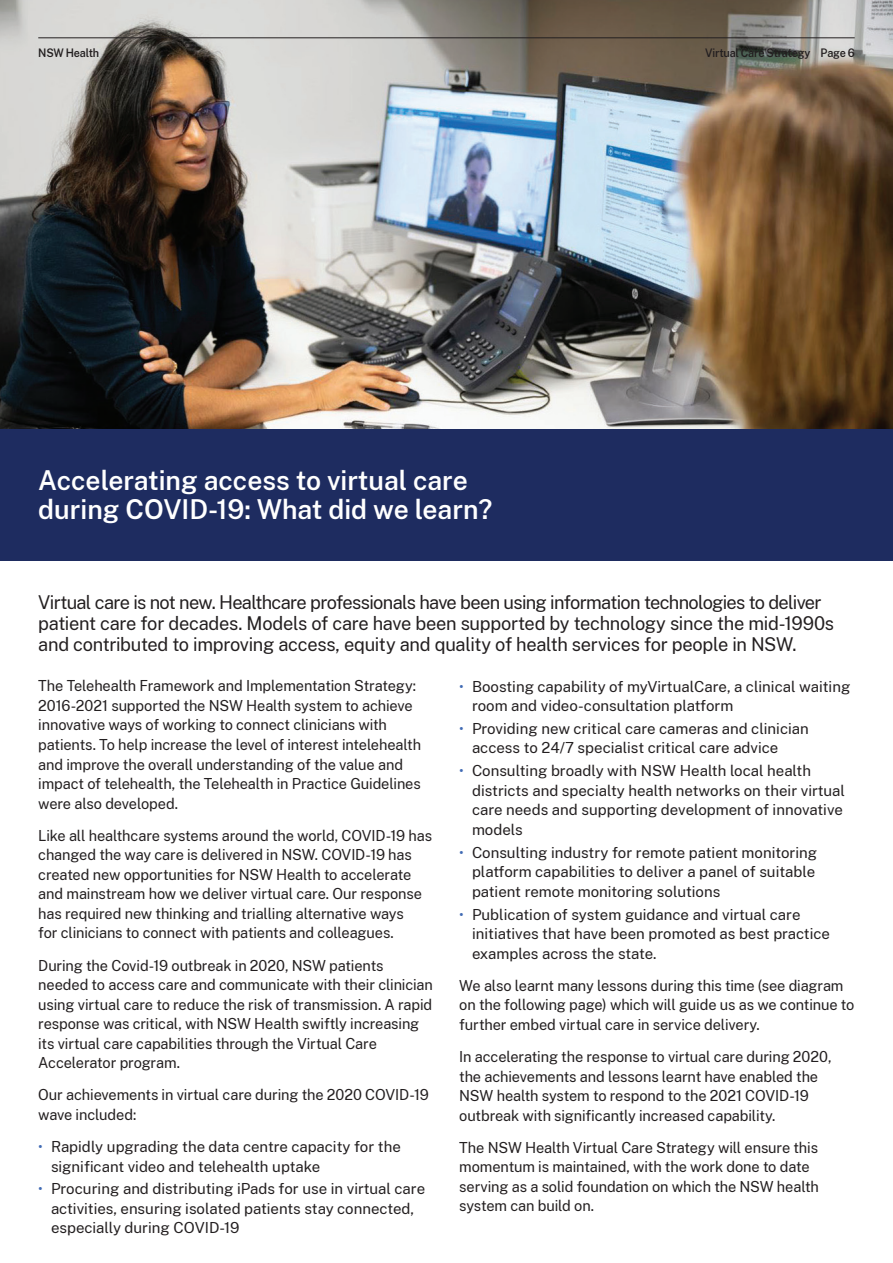
<style>
.page{position:relative;width:893px;height:1263px;background:#fff}
.page>*{position:absolute;margin:0;border:0;box-sizing:border-box;transform-origin:0 0}
.t1{font:600 27px/29.7px "Public Sans NSW";color:#fff}
.t2{font:18.75px/20.7px "Public Sans NSW";letter-spacing:-.025em;color:#231f20}
.t3{font:15px/19.5px "Public Sans NSW";letter-spacing:-.005em;color:#231f20}
.t4{font:600 11.7px "Public Sans NSW";letter-spacing:-.02em;color:#231f20;scale:.93 1}
.s1{color:#416bb4}
</style>
<div class="page">
<img style="left:0;top:0;width:893px;height:429px">
<hr style="left:38px;top:37px;width:817px;height:1px;background:#231f20">
<div style="left:0;top:429px;width:893px;height:132px;background:#1e2c60"></div>
<p class="t4" style="left:38px;top:44px;width:67px">NSW Health</p>
<p class="t4" style="left:705px;top:44px;width:162px">Virtual Care Strategy Page 6</p>
<p class="t1" style="left:38px;top:463px;width:456px">Accelerating access to virtual care during COVID-19: What did we learn?</p>
<p class="t2" style="left:38px;top:591px;width:797px">Virtual care is not new. Healthcare professionals have been using information technologies to deliver patient care for decades. Models of care have been supported by technology since the mid-1990s and contributed to improving access, equity and quality of health services for people in NSW.</p>
<p class="t3" style="left:38px;top:675px;width:384px">The Telehealth Framework and Implementation Strategy:<br>2016-2021 supported the NSW Health system to achieve innovative ways of working to connect clinicians with patients. To help increase the level of interest intelehealth and improve the overall understanding of the value and impact of telehealth, the Telehealth in Practice Guidelines were also developed.</p>
<p class="t3" style="left:38px;top:824px;width:395px">Like all healthcare systems around the world, COVID-19 has changed the way care is delivered in NSW. COVID-19 has created new opportunities for NSW Health to accelerate and mainstream how we deliver virtual care. Our response has required new thinking and trialling alternative ways<br>for clinicians to connect with patients and colleagues.</p>
<p class="t3" style="left:38px;top:954px;width:396px">During the Covid-19 outbreak in 2020, NSW patients needed to access care and communicate with their clinician using virtual care to reduce the risk of transmission. A rapid response was critical, with NSW Health swiftly increasing its virtual care capabilities through the Virtual Care Accelerator program.</p>
<p class="t3" style="left:38px;top:1084px;width:392px">Our achievements in virtual care during the 2020 COVID-19 wave included:</p>
<p class="t3" style="left:38px;top:1136px;width:364px"><span class="s1">•</span> Rapidly upgrading the data centre capacity for the</p>
<p class="t3" style="left:51px;top:1155px;width:271px">significant video and telehealth uptake</p>
<p class="t3" style="left:51px;top:1178px;width:376px;text-indent:-13px"><span class="s1">•</span> Procuring and distributing iPads for use in virtual care activities, ensuring isolated patients stay connected, especially during COVID-19</p>
<p class="t3" style="left:472px;top:675px;width:380px;text-indent:-13px"><span class="s1">•</span> Boosting capability of myVirtualCare, a clinical waiting room and video-consultation platform</p>
<p class="t3" style="left:472px;top:718px;width:338px;text-indent:-13px"><span class="s1">•</span> Providing new critical care cameras and clinician access to 24/7 specialist critical care advice</p>
<p class="t3" style="left:472px;top:760px;width:375px;text-indent:-13px"><span class="s1">•</span> Consulting broadly with NSW Health local health districts and specialty health networks on their virtual care needs and supporting development of innovative models</p>
<p class="t3" style="left:472px;top:841px;width:347px;text-indent:-13px"><span class="s1">•</span> Consulting industry for remote patient monitoring platform capabilities to deliver a panel of suitable patient remote monitoring solutions</p>
<p class="t3" style="left:472px;top:903px;width:360px;text-indent:-13px"><span class="s1">•</span> Publication of system guidance and virtual care initiatives that have been promoted as best practice examples across the state.</p>
<p class="t3" style="left:459px;top:975px;width:397px">We also learnt many lessons during this time (see diagram on the following page) which will guide us as we continue to further embed virtual care in service delivery.</p>
<p class="t3" style="left:459px;top:1046px;width:374px">In accelerating the response to virtual care during 2020, the achievements and lessons learnt have enabled the<br>NSW health system to respond to the 2021 COVID-19</p>
<p class="t3" style="left:459px;top:1104px;width:318px">outbreak with significantly increased capability.</p>
<p class="t3" style="left:459px;top:1137px;width:361px">The NSW Health Virtual Care Strategy will ensure this momentum is maintained, with the work done to date serving as a solid foundation on which the NSW health system can build on.</p>
</div>
